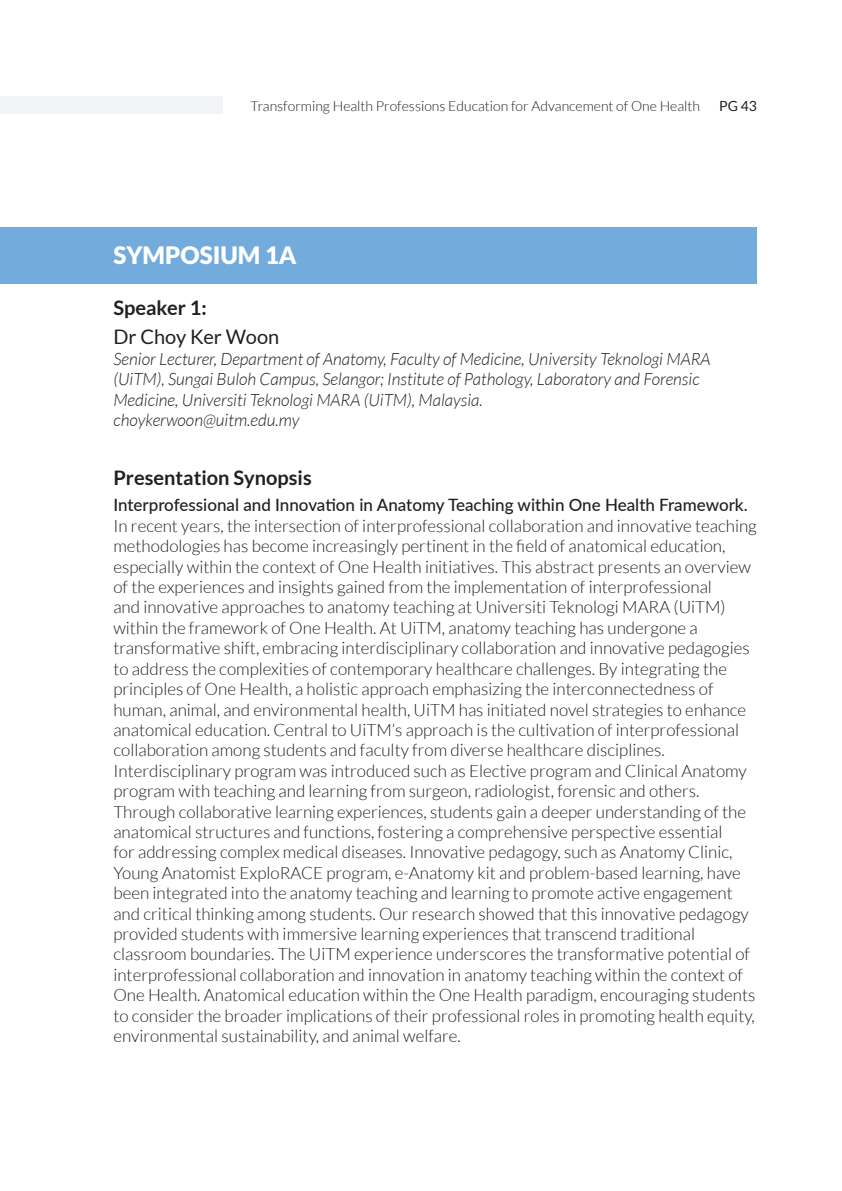
<style>
.page{position:relative;width:842px;height:1191px;background:#fff}
.page>*{position:absolute;margin:0;border:0;box-sizing:border-box;transform-origin:0 0}
.t1{font:900 24px "Lato";color:#fff}
.t2{font:700 20px "Lato";color:#231f20}
.t3{font:20px "Lato";color:#231f20}
.t4{font:300 17px/20.4px "Lato";color:#231f20}
.t5{font:italic 300 17px/20.4px "Lato";color:#231f20}
.t6{font:300 14px "Lato";color:#231f20}
.t7{font:14px "Lato";color:#231f20}
.s1{font-weight:500}
</style>
<div class="page">
<div style="left:0;top:227px;width:757px;height:56px;background:#72abdc"></div>
<div style="left:0;top:96px;width:222px;height:17px;background:#f2f3f4"></div>
<p class="t6" style="left:251px;top:98px;width:451px">Transforming Health Professions Education for Advancement of One Health</p>
<p class="t7" style="left:719px;top:98px;width:39px">PG 43</p>
<p class="t1" style="left:113px;top:241px;width:185px">SYMPOSIUM 1A</p>
<p class="t2" style="left:113px;top:296px;width:95px">Speaker 1:</p>
<p class="t3" style="left:113px;top:326px;width:167px">Dr Choy Ker Woon</p>
<p class="t5" style="left:113px;top:349px;width:599px">Senior Lecturer, Department of Anatomy, Faculty of Medicine, University Teknologi MARA (UiTM), Sungai Buloh Campus, Selangor; Institute of Pathology, Laboratory and Forensic Medicine, Universiti Teknologi MARA (UiTM), Malaysia.<br>choykerwoon@uitm.edu.my</p>
<p class="t2" style="left:113px;top:466px;width:200px">Presentation Synopsis</p>
<p class="t4" style="left:113px;top:495px;width:645px"><span class="s1">Interprofessional and Innovation in Anatomy Teaching within One Health Framework.<br></span>In recent years, the intersection of interprofessional collaboration and innovative teaching methodologies has become increasingly pertinent in the field of anatomical education, especially within the context of One Health initiatives. This abstract presents an overview of the experiences and insights gained from the implementation of interprofessional<br>and innovative approaches to anatomy teaching at Universiti Teknologi MARA (UiTM) within the framework of One Health. At UiTM, anatomy teaching has undergone a transformative shift, embracing interdisciplinary collaboration and innovative pedagogies to address the complexities of contemporary healthcare challenges. By integrating the principles of One Health, a holistic approach emphasizing the interconnectedness of human, animal, and environmental health, UiTM has initiated novel strategies to enhance anatomical education. Central to UiTM’s approach is the cultivation of interprofessional collaboration among students and faculty from diverse healthcare disciplines.<br>Interdisciplinary program was introduced such as Elective program and Clinical Anatomy program with teaching and learning from surgeon, radiologist, forensic and others.<br>Through collaborative learning experiences, students gain a deeper understanding of the anatomical structures and functions, fostering a comprehensive perspective essential<br>for addressing complex medical diseases. Innovative pedagogy, such as Anatomy Clinic, Young Anatomist ExploRACE program, e-Anatomy kit and problem-based learning, have been integrated into the anatomy teaching and learning to promote active engagement and critical thinking among students. Our research showed that this innovative pedagogy provided students with immersive learning experiences that transcend traditional classroom boundaries. The UiTM experience underscores the transformative potential of interprofessional collaboration and innovation in anatomy teaching within the context of One Health. Anatomical education within the One Health paradigm, encouraging students to consider the broader implications of their professional roles in promoting health equity, environmental sustainability, and animal welfare.</p>
</div>
